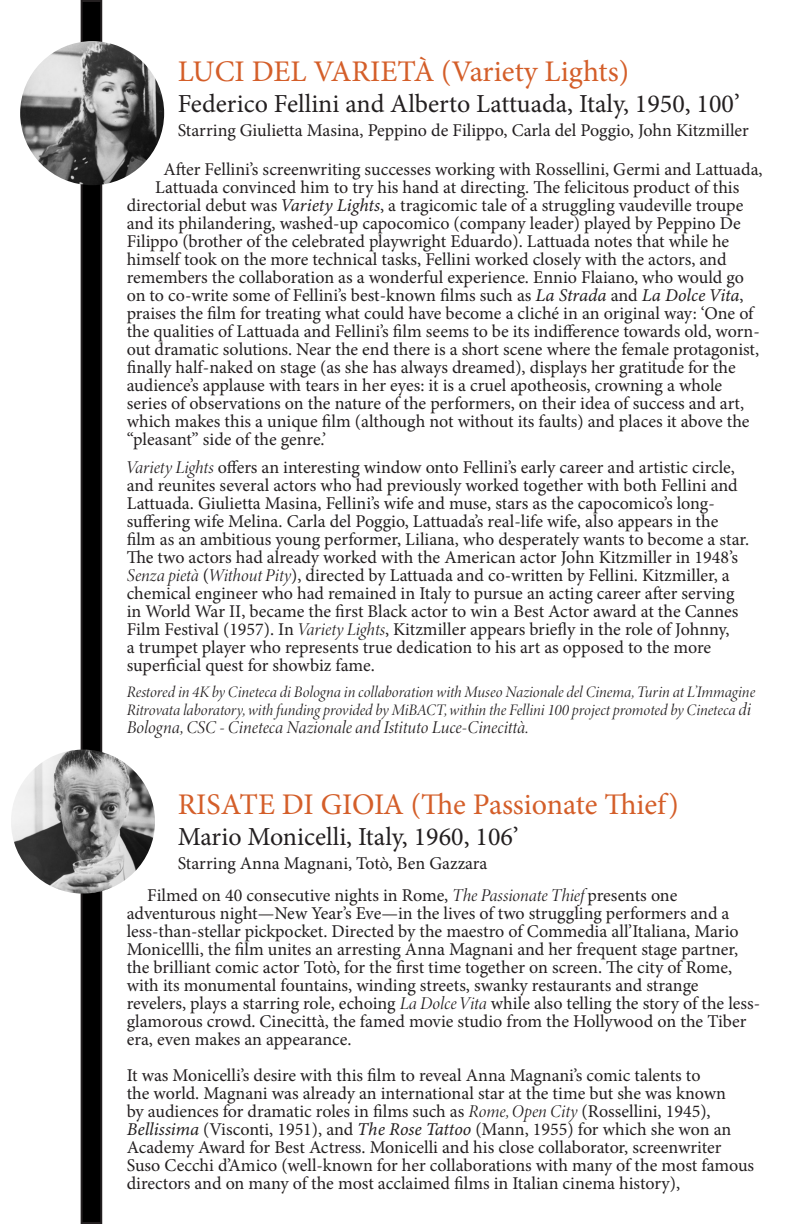
<style>
.page{position:relative;width:792px;height:1224px;background:#fff}
.page>*{position:absolute;margin:0;border:0;box-sizing:border-box;transform-origin:0 0}
.t1{font:30px "Minion Pro";color:#d45e29}
.t2{font:26px "Minion Pro";color:#231f20}
.t3{font:18px/18px "Minion Pro";color:#231f20}
.t4{font:italic 18px "Minion Variable Concept";letter-spacing:-.045em;color:#231f20}
.t5{font:italic 16px/18px "Minion Variable Concept";letter-spacing:-.045em;color:#231f20}
.s1{font-family:"Minion Variable Concept";font-style:italic}
.s2{font-size:18px}
</style>
<div class="page">
<div style="left:82px;top:1px;width:19px;height:1222px;background:#000"></div>
<div style="left:81px;top:0;width:21px;height:1224px;border:2px solid #231f20"></div>
<img style="left:20px;top:41px;width:144px;height:144px;border-radius:72px">
<img style="left:11px;top:750px;width:144px;height:144px;border-radius:72px">
<p class="t1" style="left:178px;top:51px;width:453px">LUCI DEL VARIETÀ (Variety Lights)</p>
<p class="t2" style="left:178px;top:86px;width:564px">Federico Fellini and Alberto Lattuada, Italy, 1950, 100’</p>
<p class="t3" style="left:178px;top:121px;width:573px">Starring Giulietta Masina, Peppino de Filippo, Carla del Poggio, John Kitzmiller</p>
<p class="t3" style="left:163px;top:160px;width:601px">After Fellini’s screenwriting successes working with Rossellini, Germi and Lattuada,</p>
<p class="t3" style="left:127px;top:178px;width:635px;text-indent:29px">Lattuada convinced him to try his hand at directing. The felicitous product of this directorial debut was <span class="s1">Variety Lights</span>, a tragicomic tale of a struggling vaudeville troupe and its philandering, washed-up capocomico (company leader) played by Peppino De Filippo (brother of the celebrated playwright Eduardo). Lattuada notes that while he himself took on the more technical tasks, Fellini worked closely with the actors, and remembers the collaboration as a wonderful experience. Ennio Flaiano, who would go on to co-write some of Fellini’s best-known films such as <span class="s1">La Strada</span> and <span class="s1">La Dolce Vita</span>, praises the film for treating what could have become a cliché in an original way: ‘One of the qualities of Lattuada and Fellini’s film seems to be its indifference towards old, worn&shy;out dramatic solutions. Near the end there is a short scene where the female protagonist, finally half-naked on stage (as she has always dreamed), displays her gratitude for the audience’s applause with tears in her eyes: it is a cruel apotheosis, crowning a whole series of observations on the nature of the performers, on their idea of success and art, which makes this a unique film (although not without its faults) and places it above the “pleasant” side of the genre.’</p>
<p class="t3" style="left:127px;top:458px;width:624px"><span class="s1">Variety Lights</span> offers an interesting window onto Fellini’s early career and artistic circle, and reunites several actors who had previously worked together with both Fellini and Lattuada. Giulietta Masina, Fellini’s wife and muse, stars as the capocomico’s long&shy;suffering wife Melina. Carla del Poggio, Lattuada’s real-life wife, also appears in the film as an ambitious young performer, Liliana, who desperately wants to become a star.<br>The two actors had already worked with the American actor John Kitzmiller in 1948’s <span class="s1">Senza pietà</span> (<span class="s1">Without Pity</span>), directed by Lattuada and co-written by Fellini. Kitzmiller, a chemical engineer who had remained in Italy to pursue an acting career after serving in World War II, became the first Black actor to win a Best Actor award at the Cannes Film Festival (1957). In <span class="s1">Variety Lights</span>, Kitzmiller appears briefly in the role of Johnny,<br>a trumpet player who represents true dedication to his art as opposed to the more superficial quest for showbiz fame.</p>
<p class="t5" style="left:127px;top:683px;width:631px">Restored in 4K by Cineteca di Bologna in collaboration with Museo Nazionale del Cinema, Turin at L’Immagine<br>Ritrovata laboratory, with funding provided by MiBACT, within the Fellini 100 project promoted by Cineteca <span class="s2">di</span></p>
<p class="t4" style="left:127px;top:715px;width:403px">Bologna, CSC - Cineteca Nazionale and Istituto Luce-Cinecittà.</p>
<p class="t1" style="left:178px;top:784px;width:503px">RISATE DI GIOIA (The Passionate Thief)</p>
<p class="t2" style="left:178px;top:820px;width:343px">Mario Monicelli, Italy, 1960, 106’</p>
<p class="t3" style="left:178px;top:855px;width:311px">Starring Anna Magnani, Totò, Ben Gazzara</p>
<p class="t3" style="left:127px;top:886px;width:635px;text-indent:20px">Filmed on 40 consecutive nights in Rome, <span class="s1">The Passionate Thief</span> presents one adventurous night—New Year’s Eve—in the lives of two struggling performers and a less-than-stellar pickpocket. Directed by the maestro of Commedia all’Italiana, Mario Monicellli, the film unites an arresting Anna Magnani and her frequent stage partner, the brilliant comic actor Totò, for the first time together on screen. The city of Rome, with its monumental fountains, winding streets, swanky restaurants and strange revelers, plays a starring role, echoing <span class="s1">La Dolce Vita</span> while also telling the story of the less&shy;glamorous crowd. Cinecittà, the famed movie studio from the Hollywood on the Tiber era, even makes an appearance.</p>
<p class="t3" style="left:127px;top:1066px;width:629px">It was Monicelli’s desire with this film to reveal Anna Magnani’s comic talents to<br>the world. Magnani was already an international star at the time but she was known<br>by audiences for dramatic roles in films such as <span class="s1">Rome, Open City</span> (Rossellini, 1945), <span class="s1">Bellissima</span> (Visconti, 1951), and <span class="s1">The Rose Tattoo</span> (Mann, 1955) for which she won an Academy Award for Best Actress. Monicelli and his close collaborator, screenwriter Suso Cecchi d’Amico (well-known for her collaborations with many of the most famous directors and on many of the most acclaimed films in Italian cinema history),</p>
</div>
